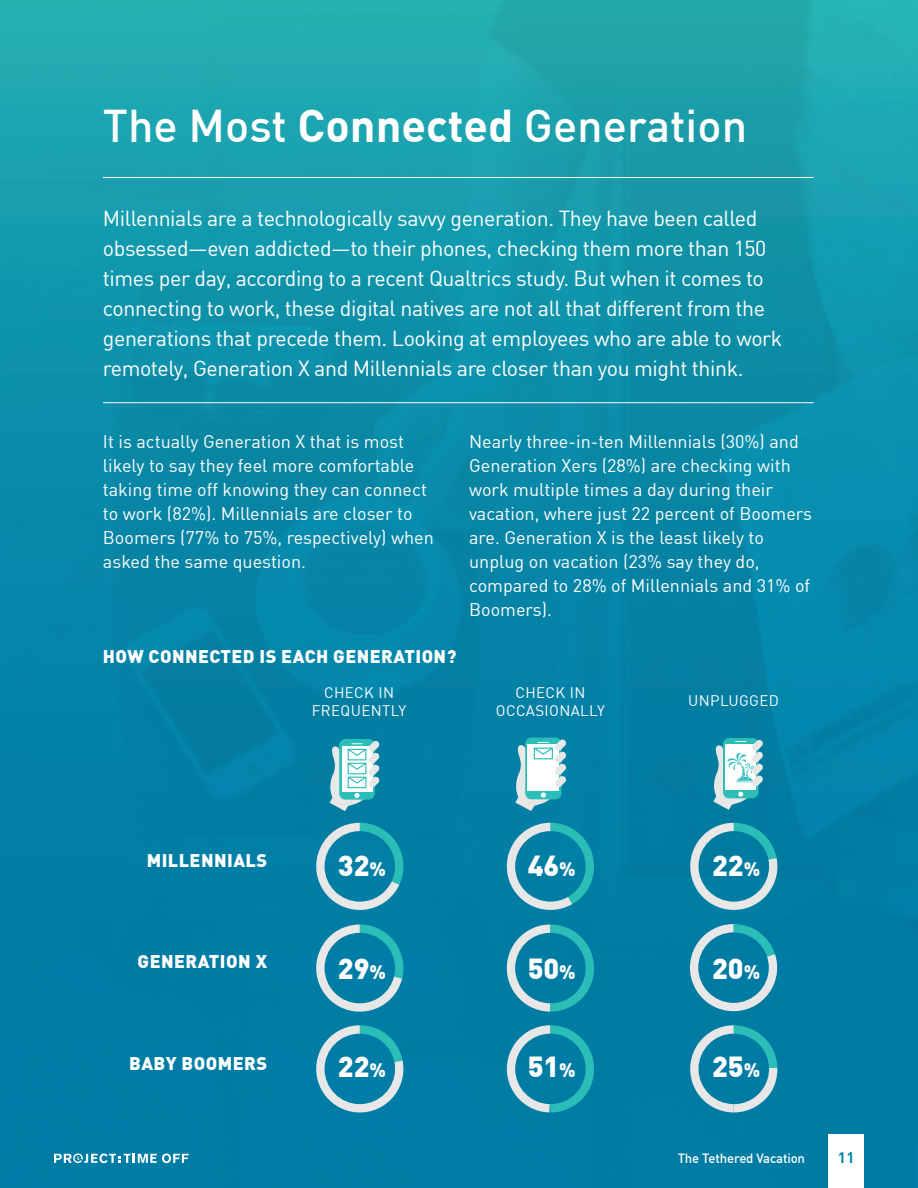
<style>
.page{position:relative;width:918px;height:1188px;background:#fff}
.page>*{position:absolute;margin:0;border:0;box-sizing:border-box;transform-origin:0 0}
.t1{font:500 45px "DIN Pro";color:#fff}
.t2{font:900 28.5px "DIN Pro";color:#fff}
.t3{font:21.3px/30px "DIN";letter-spacing:-.02em;color:#fff}
.t4{font:18px/24px "DIN";color:#fff}
.t5{font:900 18px "DIN Pro";letter-spacing:.025em;color:#fff}
.t6{font:15px/18px "DIN";letter-spacing:.025em;color:#fff;text-align:center}
.t7{font:700 15px "DIN Pro";color:#0184ae}
.t8{font:500 13.2px "DIN Pro";letter-spacing:-.01em;color:#fff}
.s1{font-weight:700}
.s2{font-size:19.2px}
</style>
<div class="page">
<div style="left:0;top:0;width:918px;height:1188px;background:linear-gradient(to bottom,#1ba2ae,#0072a2)"></div>
<div style="left:828px;top:1134px;width:36px;height:54px;background:#fff"></div>
<svg style="left:54px;top:1153px;width:135px;height:10px"></svg>
<hr style="left:103px;top:177px;width:711px;height:1px;background:#fff">
<hr style="left:103px;top:402px;width:711px;height:1px;background:#fff">
<div style="left:339px;top:739px;width:36px;height:61px;background:#2bbeb9;border-radius:6px"></div>
<svg style="left:327px;top:741px;width:53px;height:70px;background:#8ac9d1"></svg>
<svg style="left:513px;top:739px;width:53px;height:72px"></svg>
<svg style="left:310px;top:823px;width:93px;height:93px;background:#2993b1"></svg>
<svg style="left:312px;top:924px;width:91px;height:92px;background:#2b94b1"></svg>
<svg style="left:312px;top:1025px;width:95px;height:91px;background:#2d94b2"></svg>
<svg style="left:686px;top:823px;width:95px;height:91px;background:#2d93af"></svg>
<svg style="left:501px;top:823px;width:93px;height:93px;background:#2592af"></svg>
<svg style="left:501px;top:924px;width:93px;height:88px;background:#2291ae"></svg>
<svg style="left:684px;top:1025px;width:93px;height:88px;background:#2e93b1"></svg>
<svg style="left:501px;top:1025px;width:93px;height:88px;background:#2291ae"></svg>
<svg style="left:685px;top:924px;width:97px;height:93px;background:#2c91af"></svg>
<div style="left:723px;top:738px;width:35px;height:60px;background:#2bbeb9;border-radius:6px"></div>
<svg style="left:711px;top:740px;width:52px;height:70px;background:#91cbd4"></svg>
<h1 class="t1" style="left:103px;top:97px;width:646px">The Most <span class="s1">Connected</span> Generation</h1>
<p class="t3" style="left:103px;top:203px;width:681px">Millennials are a technologically savvy generation. They have been called obsessed—even addicted—to their phones, checking them more than 150 times per day, according to a recent Qualtrics study. But when it comes to connecting to work, these digital natives are not all that different from the generations that precede them. Looking at employees who are able to work remotely, Generation X and Millennials are closer than you might think.</p>
<p class="t4" style="left:103px;top:429px;width:332px">It is actually Generation X that is most likely to say they feel more comfortable taking time off knowing they can connect to work (82%). Millennials are closer to Boomers (77% to 75%, respectively) when asked the same question.</p>
<p class="t4" style="left:469px;top:429px;width:345px">Nearly three-in-ten Millennials (30%) and Generation Xers (28%) are checking with work multiple times a day during their vacation, where just 22 percent of Boomers are. Generation X is the least likely to unplug on vacation (23% say they do, compared to 28% of Millennials and 31% of Boomers).</p>
<p class="t5" style="left:103px;top:644px;width:355px">HOW CONNECTED IS EACH GENERATION?</p>
<p class="t6" style="left:312px;top:683px;width:96px">CHECK IN<br>FREQUENTLY</p>
<p class="t6" style="left:496px;top:683px;width:110px">CHECK IN<br>OCCASIONALLY</p>
<p class="t6" style="left:688px;top:691px;width:92px">UNPLUGGED</p>
<p class="t5" style="left:147px;top:848px;width:122px">MILLENNIALS</p>
<h2 class="t2" style="left:338px;top:846px;width:50px">32<span class="s2">%</span></h2>
<h2 class="t2" style="left:528px;top:846px;width:50px">46<span class="s2">%</span></h2>
<h2 class="t2" style="left:712px;top:846px;width:50px">22<span class="s2">%</span></h2>
<p class="t5" style="left:138px;top:949px;width:131px">GENERATION X</p>
<h2 class="t2" style="left:338px;top:949px;width:50px">29<span class="s2">%</span></h2>
<h2 class="t2" style="left:528px;top:949px;width:50px">50<span class="s2">%</span></h2>
<h2 class="t2" style="left:712px;top:949px;width:50px">20<span class="s2">%</span></h2>
<p class="t5" style="left:129px;top:1051px;width:140px">BABY BOOMERS</p>
<h2 class="t2" style="left:338px;top:1048px;width:50px">22<span class="s2">%</span></h2>
<h2 class="t2" style="left:528px;top:1048px;width:50px">51<span class="s2">%</span></h2>
<h2 class="t2" style="left:712px;top:1048px;width:50px">25<span class="s2">%</span></h2>
<p class="t8" style="left:678px;top:1149px;width:129px">The Tethered Vacation</p>
<p class="t7" style="left:838px;top:1147px;width:18px">11</p>
</div>
